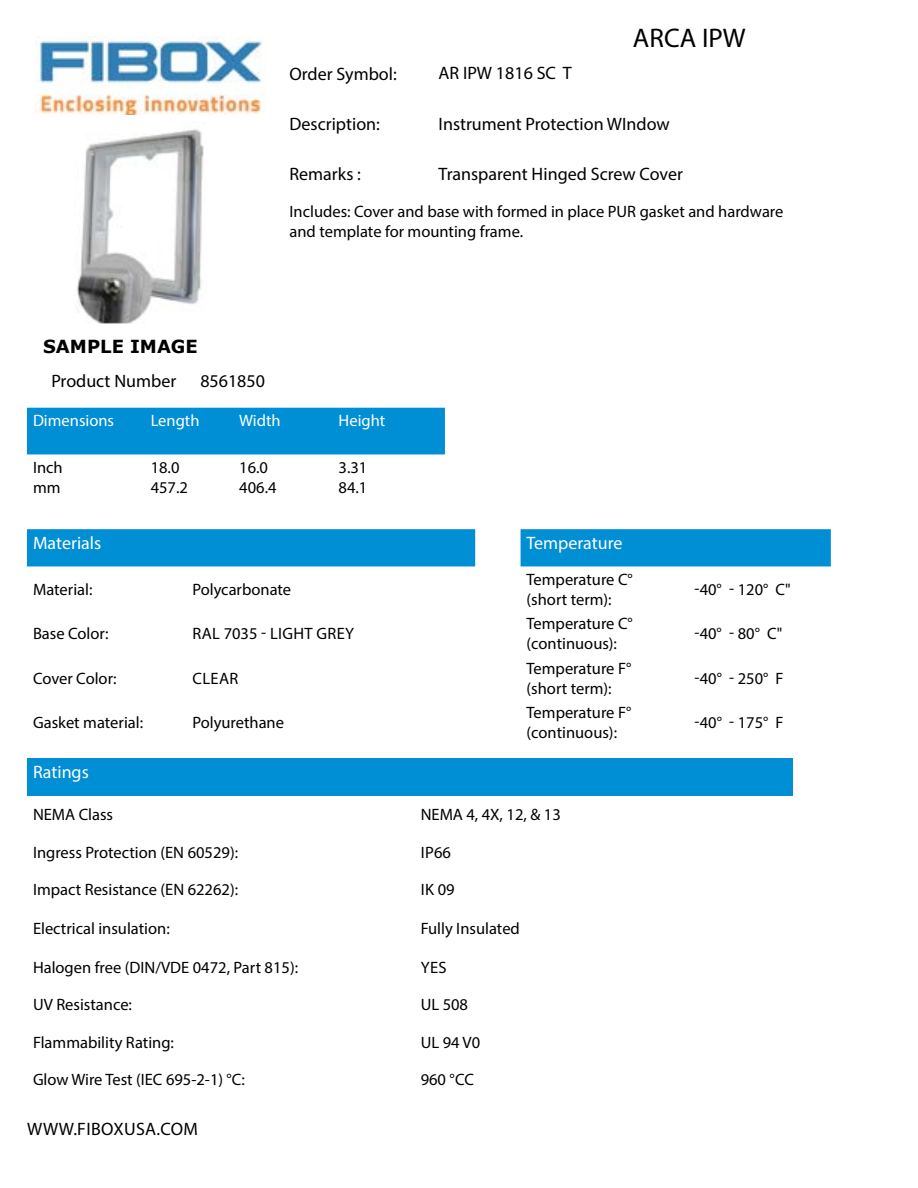
<style>
.page{position:relative;width:918px;height:1188px;background:#fff}
.page>*{position:absolute;margin:0;border:0;box-sizing:border-box;transform-origin:0 0}
.t1{font:27px "Myriad Pro";color:#000}
.t2{font:18px "Myriad Pro";color:#000}
.t3{font:18px "Myriad Pro";color:#fff}
.t4{font:18px "Myriad Pro";letter-spacing:.02em;color:#000}
.t5{font:700 18px "Verdana";color:#000}
.t6{font:16.5px/19.8px "Myriad Pro";color:#000}
.t7{font:16.5px "Myriad Pro";color:#fff}
.t8{font:16.5px "Myriad Pro";letter-spacing:.02em;color:#000}
</style>
<div class="page">
<img style="left:76px;top:129px;width:128px;height:195px">
<div style="left:27px;top:408px;width:418px;height:46px;background:#008fd5"></div>
<svg style="left:27px;top:529px;width:804px;height:37px;background:#0f95d7"></svg>
<div style="left:27px;top:758px;width:766px;height:37px;background:#008fd5"></div>
<img style="left:36px;top:37px;width:231px;height:77px">
<h1 class="t1" style="left:633px;top:22px;width:114px">ARCA IPW</h1>
<p class="t2" style="left:290px;top:62px;width:109px">Order Symbol:</p>
<p class="t2" style="left:439px;top:62px;width:135px">AR IPW 1816 SC T</p>
<p class="t2" style="left:290px;top:113px;width:92px">Description:</p>
<p class="t2" style="left:439px;top:113px;width:233px">Instrument Protection WIndow</p>
<p class="t2" style="left:290px;top:163px;width:73px">Remarks :</p>
<p class="t2" style="left:439px;top:163px;width:246px">Transparent Hinged Screw Cover</p>
<p class="t6" style="left:290px;top:201px;width:495px">Includes: Cover and base with formed in place PUR gasket and hardware and template for mounting frame.</p>
<p class="t5" style="left:43px;top:334px;width:156px">SAMPLE IMAGE</p>
<p class="t2" style="left:51px;top:370px;width:126px">Product Number</p>
<p class="t2" style="left:200px;top:370px;width:66px">8561850</p>
<p class="t7" style="left:33px;top:411px;width:83px">Dimensions</p>
<p class="t7" style="left:151px;top:411px;width:50px">Length</p>
<p class="t7" style="left:239px;top:411px;width:43px">Width</p>
<p class="t7" style="left:339px;top:411px;width:48px">Height</p>
<p class="t6" style="left:33px;top:457px;width:31px">Inch mm</p>
<p class="t6" style="left:151px;top:457px;width:39px">18.0<br>457.2</p>
<p class="t6" style="left:239px;top:457px;width:39px">16.0<br>406.4</p>
<p class="t6" style="left:339px;top:457px;width:30px">3.31<br>84.1</p>
<p class="t3" style="left:33px;top:532px;width:70px">Materials</p>
<p class="t3" style="left:527px;top:532px;width:97px">Temperature</p>
<p class="t6" style="left:33px;top:579px;width:61px">Material:</p>
<p class="t6" style="left:192px;top:579px;width:100px">Polycarbonate</p>
<p class="t6" style="left:527px;top:569px;width:108px">Temperature C° (short term):</p>
<p class="t6" style="left:694px;top:579px;width:98px">-40° - 120° C"</p>
<p class="t6" style="left:33px;top:624px;width:77px">Base Color:</p>
<p class="t8" style="left:193px;top:624px;width:163px">RAL 7035 - LIGHT GREY</p>
<p class="t6" style="left:527px;top:614px;width:108px">Temperature C° (continuous):</p>
<p class="t6" style="left:695px;top:624px;width:89px">-40° - 80° C"</p>
<p class="t6" style="left:33px;top:668px;width:85px">Cover Color:</p>
<p class="t6" style="left:193px;top:668px;width:47px">CLEAR</p>
<p class="t6" style="left:527px;top:658px;width:106px">Temperature F° (short term):</p>
<p class="t6" style="left:695px;top:668px;width:91px">-40° - 250° F</p>
<p class="t6" style="left:33px;top:712px;width:112px">Gasket material:</p>
<p class="t6" style="left:192px;top:712px;width:93px">Polyurethane</p>
<p class="t6" style="left:527px;top:703px;width:106px">Temperature F° (continuous):</p>
<p class="t6" style="left:695px;top:712px;width:91px">-40° - 175° F</p>
<p class="t3" style="left:33px;top:761px;width:57px">Ratings</p>
<p class="t6" style="left:33px;top:805px;width:82px">NEMA Class</p>
<p class="t6" style="left:421px;top:805px;width:142px">NEMA 4, 4X, 12, &amp; 13</p>
<p class="t6" style="left:33px;top:842px;width:207px">Ingress Protection (EN 60529):</p>
<p class="t6" style="left:421px;top:842px;width:32px">IP66</p>
<p class="t6" style="left:33px;top:879px;width:207px">Impact Resistance (EN 62262):</p>
<p class="t6" style="left:421px;top:879px;width:35px">IK 09</p>
<p class="t6" style="left:33px;top:918px;width:138px">Electrical insulation:</p>
<p class="t6" style="left:421px;top:918px;width:101px">Fully Insulated</p>
<p class="t6" style="left:33px;top:957px;width:267px">Halogen free (DIN/VDE 0472, Part 815):</p>
<p class="t6" style="left:421px;top:957px;width:27px">YES</p>
<p class="t6" style="left:33px;top:995px;width:101px">UV Resistance:</p>
<p class="t6" style="left:421px;top:995px;width:49px">UL 508</p>
<p class="t6" style="left:33px;top:1032px;width:143px">Flammability Rating:</p>
<p class="t6" style="left:421px;top:1032px;width:61px">UL 94 V0</p>
<p class="t6" style="left:33px;top:1069px;width:213px">Glow Wire Test (IEC 695-2-1) °C:</p>
<p class="t6" style="left:421px;top:1069px;width:55px">960 °CC</p>
<p class="t4" style="left:27px;top:1117px;width:172px">WWW.FIBOXUSA.COM</p>
</div>
